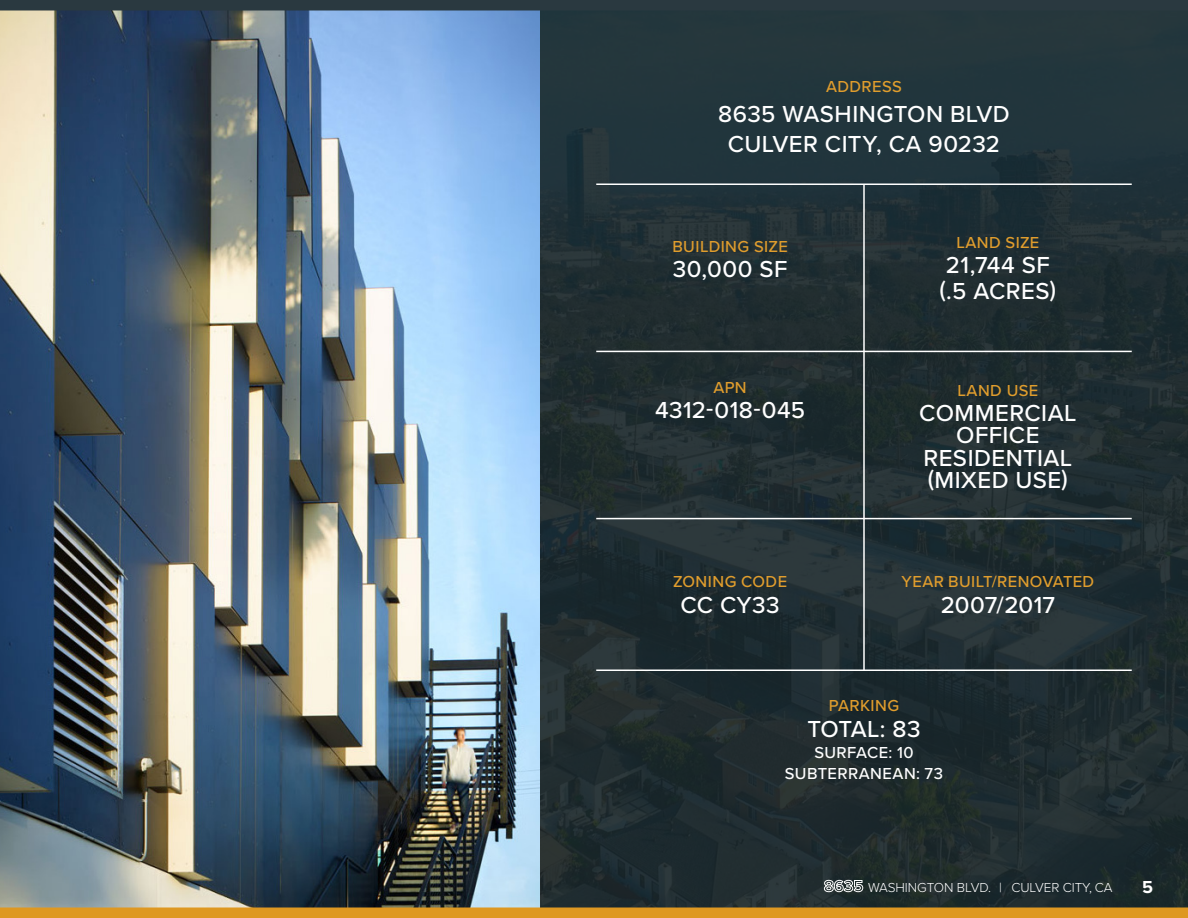
<style>
.page{position:relative;width:1188px;height:918px;background:#fff}
.page>*{position:absolute;margin:0;border:0;box-sizing:border-box;transform-origin:0 0}
.t1{font:500 24px/22.5px "Proxima Nova";letter-spacing:.02em;color:#fff;text-align:center}
.t2{font:700 18px "Proxima Nova";color:#fff}
.t3{font:500 16.5px "Proxima Nova";letter-spacing:.025em;color:#e09d2d}
.t4{font:500 16.5px "Proxima Nova";letter-spacing:.025em;color:#fff}
.t5{font:300 13.5px "Proxima Nova";letter-spacing:-.005em;color:#fff}
.s1{font-weight:700;font-size:16.5px}
</style>
<div class="page">
<div style="left:540px;top:0;width:648px;height:918px;background:#212e32"></div>
<img style="left:0;top:10px;width:540px;height:898px">
<hr style="left:596px;top:184px;width:268px;height:1px;background:#fff">
<hr style="left:864px;top:184px;width:268px;height:1px;background:#fff">
<hr style="left:596px;top:351px;width:536px;height:1px;background:#fff">
<hr style="left:863px;top:185px;width:2px;height:486px;background:#fff">
<hr style="left:596px;top:518px;width:536px;height:1px;background:#fff">
<hr style="left:596px;top:670px;width:536px;height:1px;background:#fff">
<div style="left:0;top:908px;width:1188px;height:10px;background:#de9822"></div>
<div style="left:0;top:0;width:1188px;height:10px;background:#2a3940"></div>
<h3 class="t3" style="left:826px;top:74px;width:77px">ADDRESS</h3>
<h3 class="t1" style="left:718px;top:102px;width:293px">8635 WASHINGTON BLVD</h3>
<h3 class="t1" style="left:728px;top:132px;width:274px">CULVER CITY, CA 90232</h3>
<h3 class="t3" style="left:672px;top:234px;width:117px">BUILDING SIZE</h3>
<h3 class="t1" style="left:673px;top:257px;width:116px">30,000 SF</h3>
<h3 class="t3" style="left:956px;top:230px;width:85px">LAND SIZE</h3>
<h3 class="t1" style="left:946px;top:253px;width:105px">21,744 SF</h3>
<h3 class="t1" style="left:940px;top:279px;width:118px">(.5 ACRES)</h3>
<h3 class="t3" style="left:713px;top:375px;width:35px">APN</h3>
<h3 class="t1" style="left:655px;top:398px;width:151px">4312-018-045</h3>
<h3 class="t3" style="left:957px;top:378px;width:82px">LAND USE</h3>
<h3 class="t1" style="left:919px;top:401px;width:159px">COMMERCIAL<br>OFFICE<br>RESIDENTIAL (MIXED USE)</h3>
<h3 class="t3" style="left:673px;top:569px;width:116px">ZONING CODE</h3>
<h3 class="t1" style="left:681px;top:593px;width:101px">CC CY33</h3>
<h3 class="t3" style="left:902px;top:569px;width:194px">YEAR BUILT/RENOVATED</h3>
<h3 class="t1" style="left:941px;top:593px;width:116px">2007/2017</h3>
<h3 class="t3" style="left:829px;top:693px;width:72px">PARKING</h3>
<h3 class="t1" style="left:807px;top:717px;width:115px">TOTAL: 83</h3>
<h3 class="t4" style="left:814px;top:740px;width:101px">SURFACE: 10</h3>
<h3 class="t4" style="left:785px;top:761px;width:160px">SUBTERRANEAN: 73</h3>
<p class="t5" style="left:824px;top:877px;width:290px"><span class="s1">8635</span> WASHINGTON BLVD. | CULVER CITY, CA</p>
<p class="t2" style="left:1142px;top:873px;width:12px">5</p>
</div>
